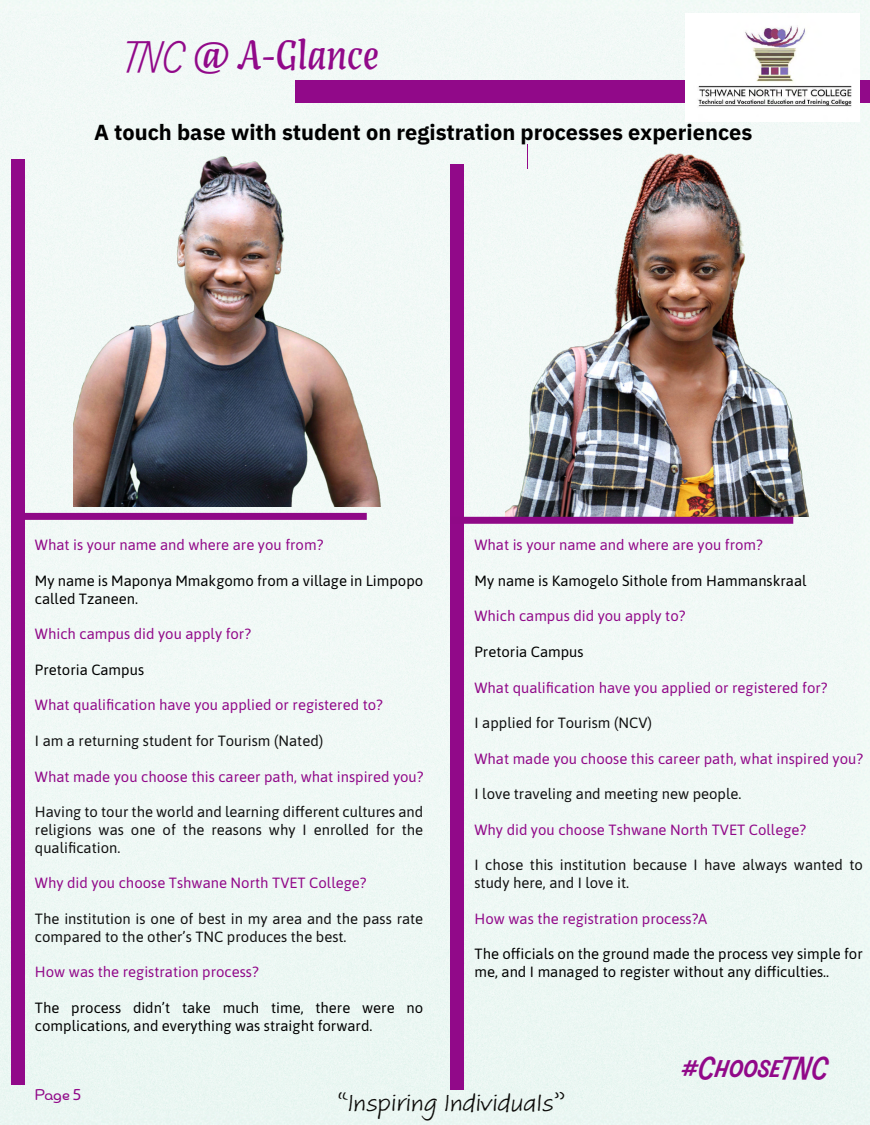
<style>
.page{position:relative;width:870px;height:1125px;background:#fff}
.page>*{position:absolute;margin:0;border:0;box-sizing:border-box;transform-origin:0 0}
.t1{font:40.38px "Artigo Display";color:#910989}
.t2{font:700 29.38px "Alkaline Caps";color:#910989}
.t3{font:25px "Adobe Handwriting Tiffany";color:#0d0c0a}
.t4{font:700 21.75px "IBM Plex Sans";color:#000}
.t5{font:15.62px "Chennai";color:#910989}
.t6{font:14.88px "Asap";color:#910989}
.t7{font:14.88px/17.8px "Asap";color:#101010}
.t8{font:14.88px/17.8px "Asap";color:#000}
.s1{font-family:"Alkaline Caps"}
</style>
<div class="page">
<div style="left:0;top:0;width:869px;height:1125px;background:#f0f8f5"></div>
<div style="left:450px;top:164px;width:13px;height:926px;background:#910989"></div>
<div style="left:11px;top:159px;width:13px;height:926px;background:#910989"></div>
<img style="left:505px;top:144px;width:314px;height:373px">
<img style="left:73px;top:154px;width:312px;height:353px">
<div style="left:295px;top:80px;width:574px;height:23px;background:#910989"></div>
<img style="left:685px;top:14px;width:173px;height:107px">
<div style="left:24px;top:513px;width:342px;height:7px;background:#8f0987"></div>
<div style="left:450px;top:517px;width:342px;height:7px;background:#8f0987"></div>
<h1 class="t1" style="left:126px;top:29px;width:253px"><span class="s1">TNC</span> @ A-Glance</h1>
<h3 class="t4" style="left:94px;top:115px;width:659px">A touch base with student on registration processes experiences</h3>
<p class="t6" style="left:35px;top:535px;width:290px">What is your name and where are you from?</p>
<p class="t8" style="left:35px;top:571px;width:389px">My name is Maponya Mmakgomo from a village in Limpopo called Tzaneen.</p>
<p class="t6" style="left:35px;top:624px;width:217px">Which campus did you apply for?</p>
<p class="t8" style="left:35px;top:660px;width:111px">Pretoria Campus</p>
<p class="t6" style="left:35px;top:695px;width:349px">What qualification have you applied or registered to?</p>
<p class="t7" style="left:35px;top:731px;width:289px">I am a returning student for Tourism (Nated)</p>
<p class="t6" style="left:35px;top:766px;width:390px">What made you choose this career path, what inspired you?</p>
<p class="t7" style="left:35px;top:802px;width:389px;text-align:justify">Having to tour the world and learning different cultures and religions was one of the reasons why I enrolled for the qualification.</p>
<p class="t6" style="left:35px;top:873px;width:333px">Why did you choose Tshwane North TVET College?</p>
<p class="t7" style="left:35px;top:909px;width:389px">The institution is one of best in my area and the pass rate compared to the other’s TNC produces the best.</p>
<p class="t6" style="left:35px;top:962px;width:225px">How was the registration process?</p>
<p class="t8" style="left:35px;top:998px;width:389px">The process didn’t take much time, there were no complications, and everything was straight forward.</p>
<p class="t6" style="left:474px;top:535px;width:290px">What is your name and where are you from?</p>
<p class="t8" style="left:474px;top:571px;width:333px">My name is Kamogelo Sithole from Hammanskraal</p>
<p class="t6" style="left:474px;top:606px;width:212px">Which campus did you apply to?</p>
<p class="t8" style="left:474px;top:642px;width:111px">Pretoria Campus</p>
<p class="t6" style="left:474px;top:677px;width:354px">What qualification have you applied or registered for?</p>
<p class="t7" style="left:474px;top:713px;width:179px">I applied for Tourism (NCV)</p>
<p class="t6" style="left:474px;top:748px;width:390px">What made you choose this career path, what inspired you?</p>
<p class="t7" style="left:474px;top:784px;width:268px">I love traveling and meeting new people.</p>
<p class="t6" style="left:474px;top:819px;width:333px">Why did you choose Tshwane North TVET College?</p>
<p class="t7" style="left:474px;top:856px;width:389px">I chose this institution because I have always wanted to study here, and I love it.</p>
<p class="t6" style="left:474px;top:908px;width:234px">How was the registration process?A</p>
<p class="t8" style="left:474px;top:945px;width:389px">The officials on the ground made the process vey simple for me, and I managed to register without any difficulties..</p>
<h2 class="t2" style="left:681px;top:1049px;width:148px">#ChooseTNC</h2>
<p class="t5" style="left:35px;top:1085px;width:48px">Page 5</p>
<h3 class="t3" style="left:337px;top:1085px;width:229px">“Inspiring Individuals”</h3>
</div>
